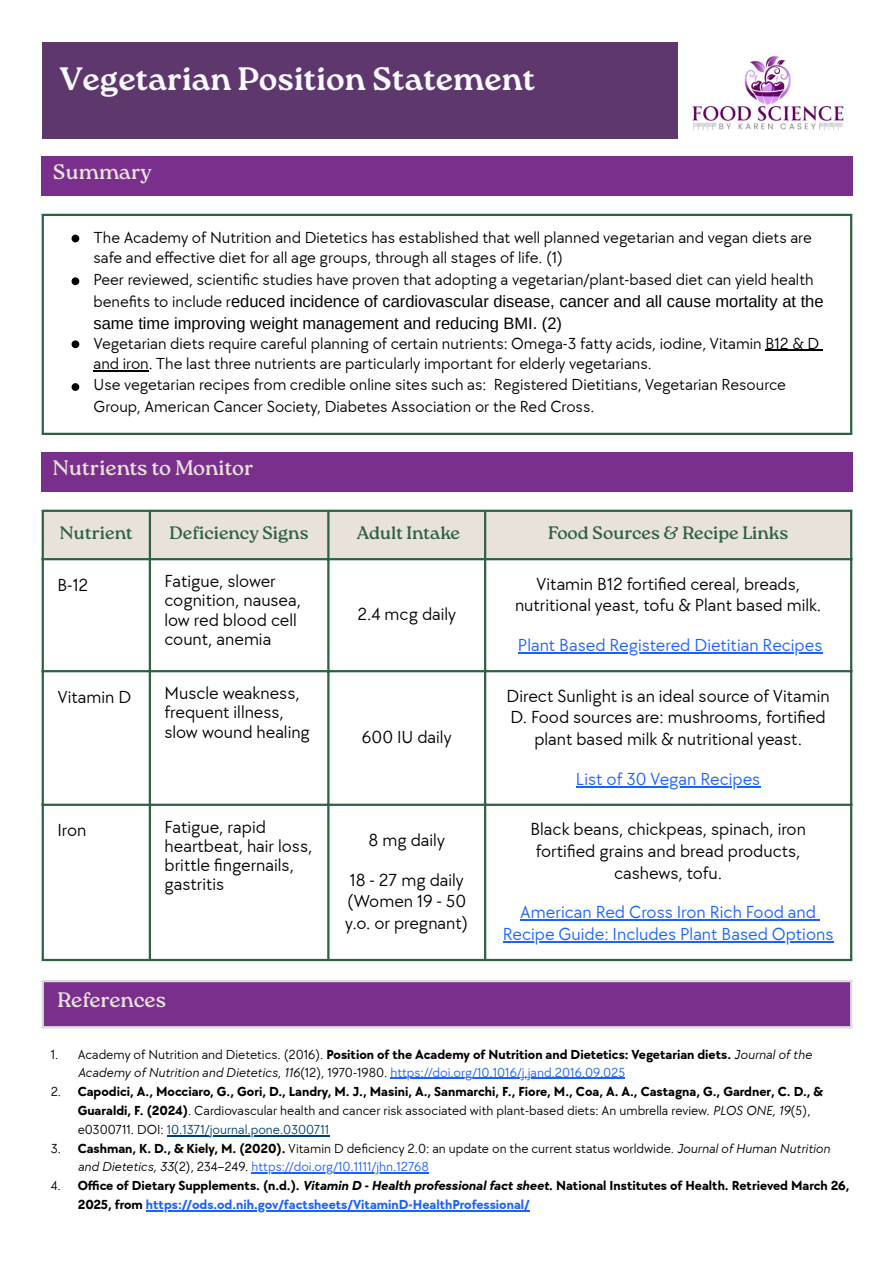
<style>
.page{position:relative;width:894px;height:1263px;background:#fff}
.page>*{position:absolute;margin:0;border:0;box-sizing:border-box;transform-origin:0 0}
.t1{font:700 32.4px "Roca One";color:#f8f8ff}
.t2{font:21px "Roca One";color:#e8e2db}
.t3{font:18px/19.2px "TT Chocolates";color:#000}
.t4{font:18px/21.3px "TT Chocolates";color:#1a62ff;text-align:center}
.t5{font:18px "Roca One";color:#306145}
.t6{font:16.5px/20.2px "TT Chocolates";color:#000}
.t7{font:16.5px/21.9px "Arimo";color:#000}
.t8{font:700 13.5px/19.2px "TT Chocolates";color:#000}
.t9{font:13.5px/18px "TT Chocolates";color:#000}
.s1{font-family:"TT Chocolates"}
.s2{font-weight:400}
.s3{font-weight:400;font-style:italic}
.s4{font-weight:400;color:#1a62ff}
.s5{font-weight:400;color:#004276}
.s6{font-weight:700}
.s7{font-style:italic}
.s8{color:#1a62ff}
</style>
<div class="page">
<div style="left:42px;top:42px;width:810px;height:96px;background:#5e376d"></div>
<img style="left:678px;top:42px;width:174px;height:96px">
<div style="left:42px;top:156px;width:810px;height:40px;background:#792f8b"></div>
<svg style="left:72px;top:235px;width:7px;height:7px"></svg>
<svg style="left:72px;top:277px;width:7px;height:8px"></svg>
<svg style="left:72px;top:340px;width:7px;height:8px"></svg>
<svg style="left:72px;top:383px;width:7px;height:8px"></svg>
<hr style="left:765px;top:350px;width:54px;height:1px;background:#000">
<hr style="left:93px;top:370px;width:56px;height:1px;background:#000">
<hr style="left:42px;top:216px;width:2px;height:217px;background:#306145">
<hr style="left:849px;top:216px;width:3px;height:217px;background:#306145">
<hr style="left:42px;top:214px;width:810px;height:2px;background:#306145">
<hr style="left:42px;top:433px;width:810px;height:2px;background:#306145">
<div style="left:42px;top:452px;width:810px;height:40px;background:#792f8b"></div>
<div style="left:44px;top:512px;width:805px;height:46px;background:#e8e2db"></div>
<hr style="left:517px;top:652px;width:305px;height:2px;background:#1a62ff">
<hr style="left:576px;top:786px;width:184px;height:1px;background:#1a62ff">
<hr style="left:520px;top:919px;width:295px;height:2px;background:#1a62ff">
<hr style="left:502px;top:941px;width:331px;height:1px;background:#1a62ff">
<hr style="left:42px;top:512px;width:2px;height:447px;background:#306145">
<hr style="left:149px;top:512px;width:2px;height:447px;background:#306145">
<hr style="left:327px;top:512px;width:2px;height:447px;background:#306145">
<hr style="left:484px;top:512px;width:2px;height:447px;background:#306145">
<hr style="left:849px;top:512px;width:3px;height:447px;background:#306145">
<hr style="left:42px;top:510px;width:810px;height:2px;background:#306145">
<hr style="left:42px;top:558px;width:810px;height:2px;background:#306145">
<hr style="left:42px;top:670px;width:810px;height:2px;background:#306145">
<hr style="left:42px;top:804px;width:810px;height:2px;background:#306145">
<hr style="left:42px;top:959px;width:810px;height:2px;background:#306145">
<div style="left:42px;top:981px;width:809px;height:46px;background:#792f8b"></div>
<hr style="left:42px;top:982px;width:2px;height:44px;background:#dbdbdb">
<hr style="left:849px;top:982px;width:3px;height:44px;background:#dbdbdb">
<hr style="left:42px;top:980px;width:810px;height:2px;background:#dbdbdb">
<hr style="left:42px;top:1026px;width:810px;height:2px;background:#dbdbdb">
<hr style="left:390px;top:1078px;width:235px;height:1px;background:#1a62ff">
<hr style="left:167px;top:1135px;width:162px;height:1px;background:#004276">
<hr style="left:251px;top:1172px;width:177px;height:1px;background:#1a62ff">
<hr style="left:146px;top:1210px;width:383px;height:2px;background:#1a62ff">
<p class="t1" style="left:59px;top:60px;width:477px">Vegetarian Position Statement</p>
<p class="t2" style="left:53px;top:159px;width:100px">Summary</p>
<p class="t6" style="left:93px;top:228px;width:719px">The Academy of Nutrition and Dietetics has established that well planned vegetarian and vegan diets are safe and effective diet for all age groups, through all stages of life. (1)</p>
<p class="t7" style="left:93px;top:268px;width:731px"><span class="s1">Peer reviewed, scientific studies have proven that adopting a vegetarian/plant-based diet can yield health benefits to include r</span>educed incidence of cardiovascular disease, cancer and all cause mortality at the same time improving weight management and reducing BMI. (2)</p>
<p class="t6" style="left:93px;top:334px;width:727px">Vegetarian diets require careful planning of certain nutrients: Omega-3 fatty acids, iodine, Vitamin B12 &amp; D and iron. The last three nutrients are particularly important for elderly vegetarians.</p>
<p class="t6" style="left:93px;top:375px;width:693px;line-height:21.3px">Use vegetarian recipes from credible online sites such as: Registered Dietitians, Vegetarian Resource<br>Group, American Cancer Society, Diabetes Association or the Red Cross.</p>
<p class="t2" style="left:53px;top:455px;width:202px">Nutrients to Monitor</p>
<p class="t5" style="left:60px;top:522px;width:74px">Nutrient</p>
<p class="t5" style="left:169px;top:522px;width:140px">Deficiency Signs</p>
<p class="t5" style="left:357px;top:522px;width:105px">Adult Intake</p>
<p class="t5" style="left:548px;top:522px;width:242px">Food Sources &amp; Recipe Links</p>
<p class="t3" style="left:57px;top:576px;width:32px">B-12</p>
<p class="t3" style="left:164px;top:572px;width:138px">Fatigue, slower cognition, nausea, low red blood cell count, anemia</p>
<p class="t3" style="left:515px;top:573px;width:308px;line-height:21.3px;text-align:center">Vitamin B12 fortified cereal, breads, nutritional yeast, tofu &amp; Plant based milk.</p>
<p class="t4" style="left:517px;top:635px;width:306px">Plant Based Registered Dietitian Recipes</p>
<p class="t3" style="left:357px;top:605px;width:100px">2.4 mcg daily</p>
<p class="t3" style="left:57px;top:688px;width:75px">Vitamin D</p>
<p class="t3" style="left:164px;top:684px;width:147px">Muscle weakness, frequent illness, slow wound healing</p>
<p class="t3" style="left:57px;top:821px;width:31px">Iron</p>
<p class="t3" style="left:164px;top:818px;width:149px">Fatigue, rapid heartbeat, hair loss, brittle fi ngernails, gastritis</p>
<p class="t2" style="left:57px;top:987px;width:110px">References</p>
<p class="t3" style="left:362px;top:728px;width:91px">600 IU daily</p>
<p class="t3" style="left:368px;top:831px;width:78px">8 mg daily</p>
<p class="t3" style="left:345px;top:870px;width:124px;line-height:21.3px">18 - 27 mg daily (Women 19 - 50 y.o. or pregnant)</p>
<p class="t3" style="left:506px;top:685px;width:324px;line-height:21.9px;text-align:center">Direct Sunlight is an ideal source of Vitamin<br>D. Food sources are: mushrooms, fortified plant based milk &amp; nutritional yeast.</p>
<p class="t4" style="left:576px;top:769px;width:186px">List of 30 Vegan Recipes</p>
<p class="t3" style="left:530px;top:819px;width:277px;line-height:21.9px;text-align:center">Black beans, chickpeas, spinach, iron fortified grains and bread products, cashews, tofu.</p>
<p class="t4" style="left:502px;top:902px;width:332px">American Red Cross Iron Rich Food and<br>Recipe Guide: Includes Plant Based Options</p>
<p class="t9" style="left:51px;top:1046px;width:9px">1.</p>
<p class="t9" style="left:51px;top:1083px;width:12px">2.</p>
<p class="t9" style="left:51px;top:1140px;width:12px">3.</p>
<p class="t9" style="left:51px;top:1177px;width:12px">4.</p>
<p class="t8" style="left:78px;top:1046px;width:735px;line-height:18px"><span class="s2">Academy of Nutrition and Dietetics. (2016).</span> Position of the Academy of Nutrition and Dietetics: Vegetarian diets. <span class="s3">Journal of the<br>Academy of Nutrition and Dietetics</span><span class="s2">,</span> <span class="s3">116</span><span class="s2">(12), 1970-1980.</span> <span class="s4">https://doi.org/10.1016/j.jand.2016.09.025</span></p>
<p class="t8" style="left:78px;top:1082px;width:746px">Capodici, A., Mocciaro, G., Gori, D., Landry, M. J., Masini, A., Sanmarchi, F., Fiore, M., Coa, A. A., Castagna, G., Gardner, C. D., &amp;<br>Guaraldi, F. (2024)<span class="s2">. Cardiovascular health and cancer risk associated with plant-based diets: An umbrella review.</span> <span class="s3">PLOS ONE, 19</span><span class="s2">(5), e0300711. DOI:</span> <span class="s5">10.1371/journal.pone.0300711</span></p>
<p class="t9" style="left:78px;top:1140px;width:753px"><span class="s6">Cashman, K. D., &amp; Kiely, M. (2020).</span> Vitamin D deficiency 2.0: an update on the current status worldwide. <span class="s7">Journal of Human Nutrition and Dietetics, 33</span>(2), 234–249. <span class="s8">https://doi.org/10.1111/jhn.12768</span></p>
<p class="t8" style="left:78px;top:1177px;width:773px">Office of Dietary Supplements. (n.d.). <span class="s7">Vitamin D - Health professional fact sheet</span>. National Institutes of Health. Retrieved March 26,<br>2025, from <span class="s8">https://ods.od.nih.gov/factsheets/VitaminD-HealthProfessional/</span></p>
</div>
